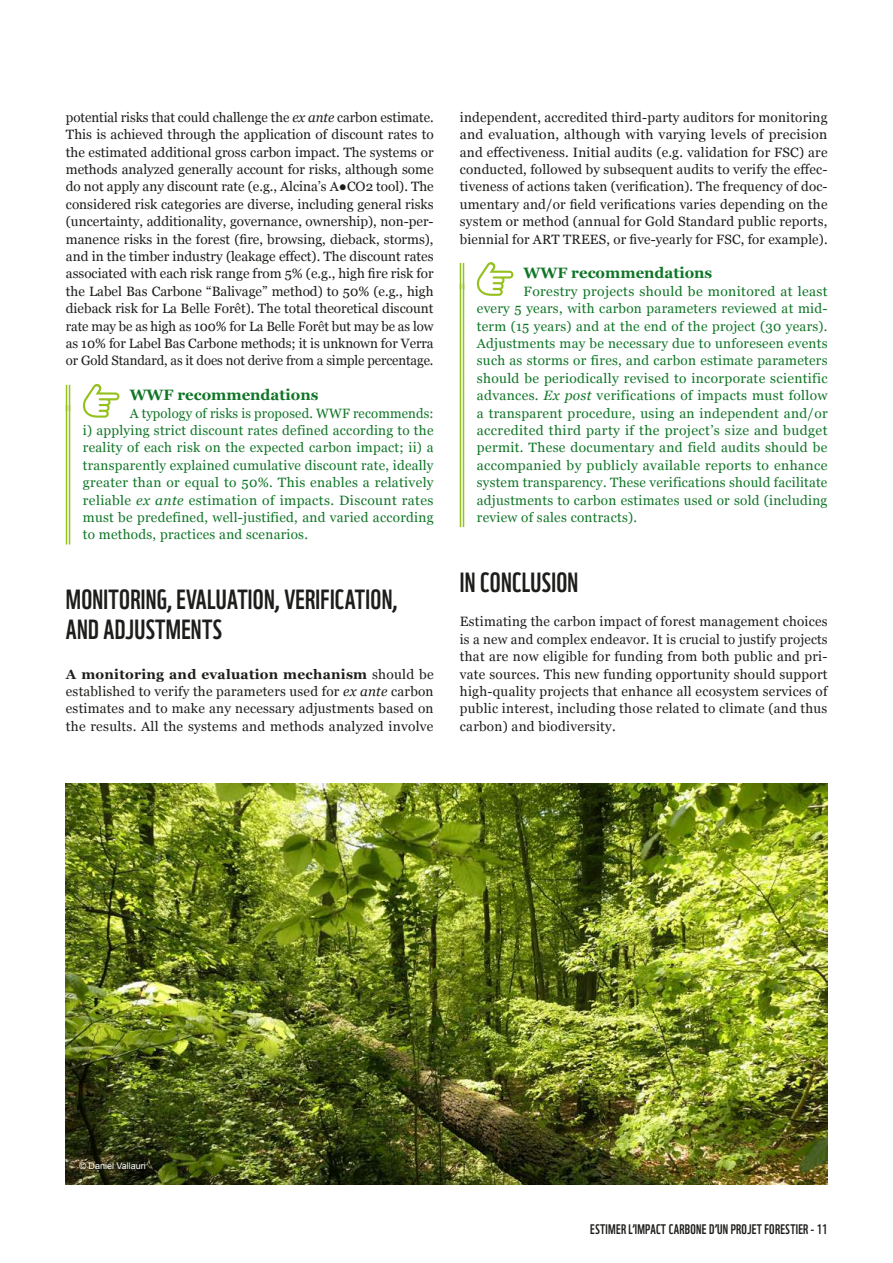
<style>
.page{position:relative;width:893px;height:1263px;background:#fff}
.page>*{position:absolute;margin:0;border:0;box-sizing:border-box;transform-origin:0 0}
.t1{font:27px/30px "WWF";letter-spacing:.01em;color:#1d1d1b}
.t2{font:700 15px "Georgia";color:#107627}
.t3{font:13.5px/17.4px "Georgia";letter-spacing:.015em;color:#1d1d1b;text-align:justify}
.t4{font:13.5px/17.4px "Georgia";letter-spacing:.02em;color:#107627;text-align:justify}
.t5{font:13.5px "WWF";letter-spacing:.02em;color:#1d1d1b}
.t6{font:9px "Arial";color:#fff}
.s1{font-style:italic}
.s2{font-weight:700}
</style>
<div class="page">
<svg style="left:66px;top:385px;width:4px;height:26px"></svg>
<hr style="left:66px;top:405px;width:1px;height:139px;background:#95c11f">
<hr style="left:69px;top:405px;width:1px;height:139px;background:#95c11f">
<svg style="left:83px;top:384px;width:37px;height:34px"></svg>
<svg style="left:460px;top:263px;width:4px;height:26px"></svg>
<hr style="left:460px;top:283px;width:1px;height:244px;background:#95c11f">
<hr style="left:463px;top:283px;width:1px;height:244px;background:#95c11f">
<svg style="left:477px;top:262px;width:37px;height:34px"></svg>
<img style="left:66px;top:783px;width:761px;height:401px">
<p class="t3" style="left:66px;top:108px;width:369px">potential risks that could challenge the <span class="s1">ex ante</span> carbon estimate.<br>This is achieved through the application of discount rates to the estimated additional gross carbon impact. The systems or methods analyzed generally account for risks, although some do not apply any discount rate (e.g., Alcina’s A●CO2 tool). The considered risk categories are diverse, including general risks (uncertainty, additionality, governance, ownership), non-per&shy;manence risks in the forest (fire, browsing, dieback, storms), and in the timber industry (leakage effect). The discount rates associated with each risk range from 5% (e.g., high fire risk for the Label Bas Carbone “Balivage” method) to 50% (e.g., high dieback risk for La Belle Forêt). The total theoretical discount rate may be as high as 100% for La Belle Forêt but may be as low as 10% for Label Bas Carbone methods; it is unknown for Verra or Gold Standard, as it does not derive from a simple percentage.</p>
<p class="t2" style="left:130px;top:384px;width:190px">WWF recommendations</p>
<p class="t4" style="left:83px;top:404px;width:352px;text-indent:47px">A typology of risks is proposed. WWF recommends: i) applying strict discount rates defined according to the reality of each risk on the expected carbon impact; ii) a transparently explained cumulative discount rate, ideally greater than or equal to 50%. This enables a relatively reliable <span class="s1">ex ante</span> estimation of impacts. Discount rates must be predefined, well-justified, and varied according to methods, practices and scenarios.</p>
<h1 class="t1" style="left:66px;top:582px;width:333px">MONITORING, EVALUATION, VERIFICATION,<br>AND ADJUSTMENTS</h1>
<p class="t3" style="left:66px;top:665px;width:369px"><span class="s2">A monitoring and evaluation mechanism</span> should be established to verify the parameters used for <span class="s1">ex ante</span> carbon estimates and to make any necessary adjustments based on the results. All the systems and methods analyzed involve</p>
<p class="t3" style="left:460px;top:108px;width:369px">independent, accredited third-party auditors for monitoring and evaluation, although with varying levels of precision and effectiveness. Initial audits (e.g. validation for FSC) are conducted, followed by subsequent audits to verify the effec&shy;tiveness of actions taken (verification). The frequency of doc&shy;umentary and/or field verifications varies depending on the system or method (annual for Gold Standard public reports, biennial for ART TREES, or five-yearly for FSC, for example).</p>
<p class="t2" style="left:524px;top:262px;width:190px">WWF recommendations</p>
<p class="t4" style="left:477px;top:282px;width:352px;text-indent:47px">Forestry projects should be monitored at least every 5 years, with carbon parameters reviewed at mid&shy;term (15 years) and at the end of the project (30 years).<br>Adjustments may be necessary due to unforeseen events such as storms or fires, and carbon estimate parameters should be periodically revised to incorporate scientific advances. <span class="s1">Ex post</span> verifications of impacts must follow a transparent procedure, using an independent and/or accredited third party if the project’s size and budget permit. These documentary and field audits should be accompanied by publicly available reports to enhance system transparency. These verifications should facilitate adjustments to carbon estimates used or sold (including review of sales contracts).</p>
<h1 class="t1" style="left:460px;top:564px;width:120px">IN CONCLUSION</h1>
<p class="t3" style="left:460px;top:612px;width:369px">Estimating the carbon impact of forest management choices is a new and complex endeavor. It is crucial to justify projects that are now eligible for funding from both public and pri&shy;vate sources. This new funding opportunity should support high-quality projects that enhance all ecosystem services of public interest, including those related to climate (and thus carbon) and biodiversity.</p>
<p class="t6" style="left:79px;top:1160px;width:68px">© Daniel Vallauri</p>
<p class="t5" style="left:590px;top:1219px;width:238px">ESTIMER L’IMPACT CARBONE D’UN PROJET FORESTIER - 11</p>
</div>
